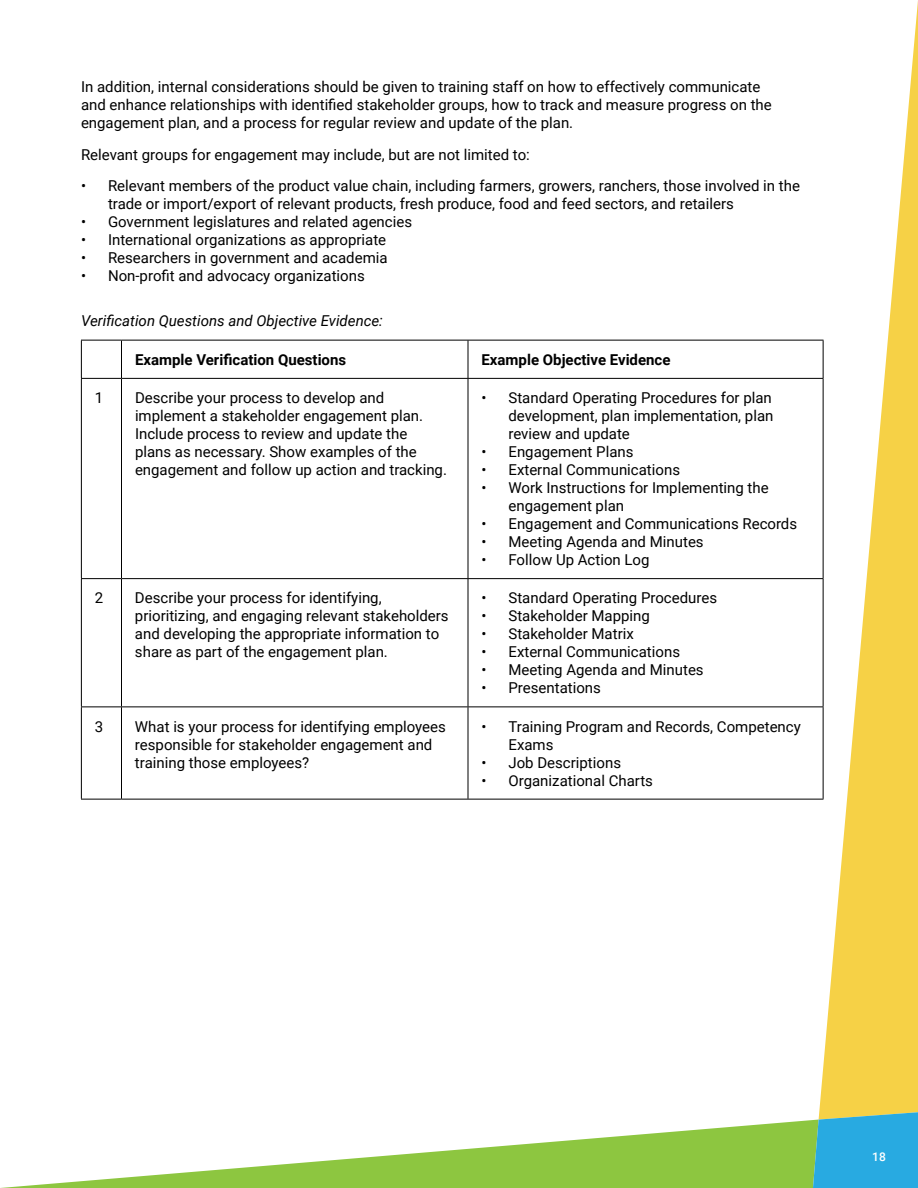
<style>
.page{position:relative;width:918px;height:1188px;background:#fff}
.page>*{position:absolute;margin:0;border:0;box-sizing:border-box;transform-origin:0 0}
.t1{font:15px/18px "Roboto";color:#000}
.t2{font:700 15px "Roboto";color:#000}
.t3{font:italic 15px "Roboto";color:#000}
.t4{font:500 12px "Roboto";color:#fff}
</style>
<div class="page">
<svg style="left:1px;top:1120px;width:812px;height:68px"></svg>
<svg style="left:819px;top:1px;width:99px;height:1111px"></svg>
<svg style="left:813px;top:1112px;width:105px;height:76px"></svg>
<hr style="left:81px;top:340px;width:41px;height:1px;background:#000">
<hr style="left:81px;top:340px;width:1px;height:38px;background:#000">
<hr style="left:122px;top:340px;width:346px;height:1px;background:#000">
<hr style="left:121px;top:340px;width:1px;height:38px;background:#000">
<hr style="left:468px;top:340px;width:356px;height:1px;background:#000">
<hr style="left:468px;top:340px;width:1px;height:38px;background:#000">
<hr style="left:823px;top:340px;width:1px;height:38px;background:#000">
<hr style="left:81px;top:378px;width:41px;height:1px;background:#000">
<hr style="left:81px;top:379px;width:1px;height:199px;background:#000">
<hr style="left:122px;top:378px;width:346px;height:1px;background:#000">
<hr style="left:121px;top:379px;width:1px;height:199px;background:#000">
<hr style="left:468px;top:378px;width:356px;height:1px;background:#000">
<hr style="left:468px;top:379px;width:1px;height:199px;background:#000">
<hr style="left:823px;top:379px;width:1px;height:199px;background:#000">
<hr style="left:81px;top:578px;width:41px;height:1px;background:#000">
<hr style="left:81px;top:579px;width:1px;height:127px;background:#000">
<hr style="left:122px;top:578px;width:346px;height:1px;background:#000">
<hr style="left:121px;top:579px;width:1px;height:127px;background:#000">
<hr style="left:468px;top:578px;width:356px;height:1px;background:#000">
<hr style="left:468px;top:579px;width:1px;height:127px;background:#000">
<hr style="left:823px;top:579px;width:1px;height:127px;background:#000">
<hr style="left:81px;top:706px;width:41px;height:1px;background:#000">
<hr style="left:81px;top:707px;width:1px;height:92px;background:#000">
<hr style="left:122px;top:706px;width:346px;height:1px;background:#000">
<hr style="left:121px;top:707px;width:1px;height:92px;background:#000">
<hr style="left:468px;top:706px;width:356px;height:1px;background:#000">
<hr style="left:468px;top:707px;width:1px;height:92px;background:#000">
<hr style="left:823px;top:707px;width:1px;height:92px;background:#000">
<hr style="left:81px;top:799px;width:41px;height:1px;background:#000">
<hr style="left:122px;top:799px;width:346px;height:1px;background:#000">
<hr style="left:468px;top:799px;width:356px;height:1px;background:#000">
<p class="t1" style="left:81px;top:77px;width:692px">In addition, internal considerations should be given to training staff on how to effectively communicate and enhance relationships with identified stakeholder groups, how to track and measure progress on the engagement plan, and a process for regular review and update of the plan.</p>
<p class="t1" style="left:81px;top:145px;width:450px">Relevant groups for engagement may include, but are not limited to:</p>
<p class="t1" style="left:108px;top:176px;width:694px;text-indent:-27px">• Relevant members of the product value chain, including farmers, growers, ranchers, those involved in the trade or import/export of relevant products, fresh produce, food and feed sectors, and retailers</p>
<p class="t1" style="left:81px;top:212px;width:333px">• Government legislatures and related agencies</p>
<p class="t1" style="left:81px;top:230px;width:307px">• International organizations as appropriate</p>
<p class="t1" style="left:81px;top:248px;width:308px">• Researchers in government and academia</p>
<p class="t1" style="left:81px;top:266px;width:285px">• Non-profit and advocacy organizations</p>
<p class="t3" style="left:81px;top:310px;width:303px">Verification Questions and Objective Evidence:</p>
<p class="t2" style="left:135px;top:349px;width:213px">Example Verification Questions</p>
<p class="t2" style="left:482px;top:349px;width:191px">Example Objective Evidence</p>
<p class="t1" style="left:95px;top:388px;width:10px">1</p>
<p class="t1" style="left:135px;top:388px;width:314px">Describe your process to develop and implement a stakeholder engagement plan.<br>Include process to review and update the plans as necessary. Show examples of the engagement and follow up action and tracking.</p>
<p class="t1" style="left:508px;top:388px;width:266px;text-align:justify;text-indent:-27px">• Standard Operating Procedures for plan development, plan implementation, plan review and update</p>
<p class="t1" style="left:482px;top:442px;width:154px">• Engagement Plans</p>
<p class="t1" style="left:482px;top:460px;width:200px">• External Communications</p>
<p class="t1" style="left:508px;top:478px;width:262px;text-indent:-27px">• Work Instructions for Implementing the engagement plan</p>
<p class="t1" style="left:482px;top:514px;width:317px">• Engagement and Communications Records</p>
<p class="t1" style="left:482px;top:532px;width:224px">• Meeting Agenda and Minutes</p>
<p class="t1" style="left:482px;top:550px;width:170px">• Follow Up Action Log</p>
<p class="t1" style="left:95px;top:588px;width:10px">2</p>
<p class="t1" style="left:135px;top:588px;width:315px">Describe your process for identifying, prioritizing, and engaging relevant stakeholders and developing the appropriate information to share as part of the engagement plan.</p>
<p class="t1" style="left:482px;top:588px;width:237px">• Standard Operating Procedures</p>
<p class="t1" style="left:482px;top:606px;width:170px">• Stakeholder Mapping</p>
<p class="t1" style="left:482px;top:624px;width:154px">• Stakeholder Matrix</p>
<p class="t1" style="left:482px;top:642px;width:200px">• External Communications</p>
<p class="t1" style="left:482px;top:660px;width:224px">• Meeting Agenda and Minutes</p>
<p class="t1" style="left:482px;top:678px;width:121px">• Presentations</p>
<p class="t1" style="left:95px;top:717px;width:10px">3</p>
<p class="t1" style="left:135px;top:717px;width:312px">What is your process for identifying employees responsible for stakeholder engagement and training those employees?</p>
<p class="t1" style="left:508px;top:717px;width:294px;text-indent:-27px">• Training Program and Records, Competency<br>Exams</p>
<p class="t1" style="left:481px;top:753px;width:141px">• Job Descriptions</p>
<p class="t1" style="left:481px;top:771px;width:173px">• Organizational Charts</p>
<p class="t4" style="left:872px;top:1149px;width:15px">18</p>
</div>
